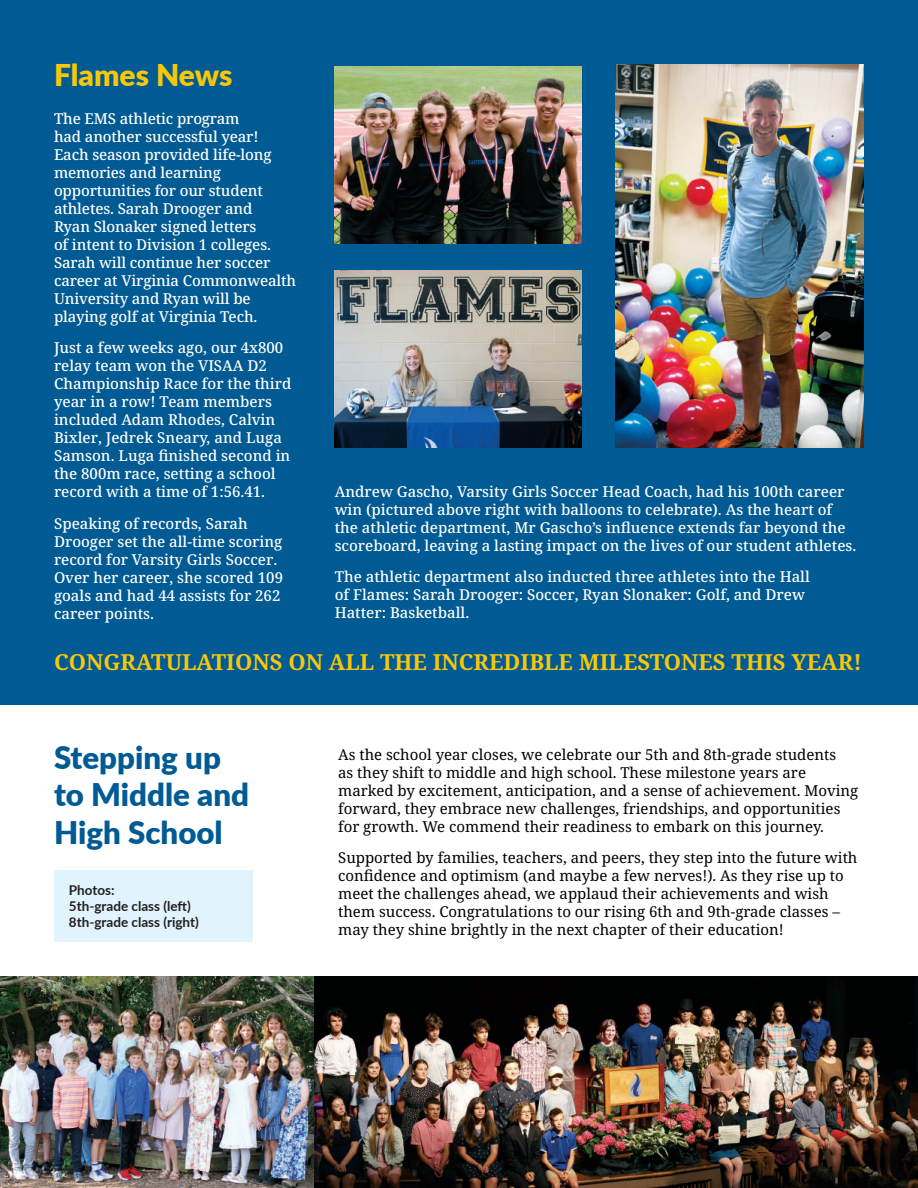
<style>
.page{position:relative;width:918px;height:1188px;background:#fff}
.page>*{position:absolute;margin:0;border:0;box-sizing:border-box;transform-origin:0 0}
.t1{font:900 31.2px/37.5px "Lato";color:#005a93}
.t2{font:900 30px "Lato";letter-spacing:-.005em;color:#f9c709}
.t3{font:700 22.05px "Noto Serif";color:#f9c709}
.t4{font:500 15px/18px "Noto Serif";color:#fff}
.t5{font:15px/18px "Noto Serif";color:#000}
.t6{font:700 13.5px/16.2px "Lato";color:#231f20}
</style>
<div class="page">
<div style="left:0;top:0;width:918px;height:704px;background:#005a93"></div>
<img style="left:0;top:976px;width:918px;height:212px">
<img style="left:616px;top:65px;width:247px;height:382px">
<img style="left:335px;top:66px;width:247px;height:178px">
<img style="left:335px;top:270px;width:247px;height:177px">
<div style="left:54px;top:870px;width:199px;height:71px;background:#e1f3fc"></div>
<h2 class="t2" style="left:54px;top:53px;width:180px">Flames News</h2>
<p class="t4" style="left:54px;top:110px;width:244px">The EMS athletic program<br>had another successful year!<br>Each season provided life-long memories and learning opportunities for our student athletes. Sarah Drooger and<br>Ryan Slonaker signed letters<br>of intent to Division 1 colleges.<br>Sarah will continue her soccer career at Virginia Commonwealth<br>University and Ryan will be playing golf at Virginia Tech.</p>
<p class="t4" style="left:54px;top:339px;width:239px">Just a few weeks ago, our 4x800 relay team won the VISAA D2<br>Championship Race for the third year in a row! Team members included Adam Rhodes, Calvin<br>Bixler, Jedrek Sneary, and Luga<br>Samson. Luga finished second in the 800m race, setting a school record with a time of 1:56.41.</p>
<p class="t4" style="left:54px;top:515px;width:231px">Speaking of records, Sarah<br>Drooger set the all-time scoring record for Varsity Girls Soccer.<br>Over her career, she scored 109 goals and had 44 assists for 262 career points.</p>
<p class="t4" style="left:335px;top:483px;width:523px">Andrew Gascho, Varsity Girls Soccer Head Coach, had his 100th career win (pictured above right with balloons to celebrate). As the heart of the athletic department, Mr Gascho’s influence extends far beyond the scoreboard, leaving a lasting impact on the lives of our student athletes.</p>
<p class="t4" style="left:335px;top:568px;width:477px">The athletic department also inducted three athletes into the Hall of Flames: Sarah Drooger: Soccer, Ryan Slonaker: Golf, and Drew<br>Hatter: Basketball.</p>
<h3 class="t3" style="left:54px;top:646px;width:809px">CONGRATULATIONS ON ALL THE INCREDIBLE MILESTONES THIS YEAR!</h3>
<h1 class="t1" style="left:54px;top:737px;width:197px">Stepping up to Middle and<br>High School</h1>
<p class="t5" style="left:338px;top:746px;width:522px">As the school year closes, we celebrate our 5th and 8th-grade students<br>as they shift to middle and high school. These milestone years are marked by excitement, anticipation, and a sense of achievement. Moving forward, they embrace new challenges, friendships, and opportunities for growth. We commend their readiness to embark on this journey.</p>
<p class="t5" style="left:338px;top:849px;width:521px">Supported by families, teachers, and peers, they step into the future with confidence and optimism (and maybe a few nerves!). As they rise up to meet the challenges ahead, we applaud their achievements and wish them success. Congratulations to our rising 6th and 9th-grade classes – may they shine brightly in the next chapter of their education!</p>
<p class="t6" style="left:69px;top:881px;width:131px">Photos:<br>5th-grade class (left)<br>8th-grade class (right)</p>
</div>
